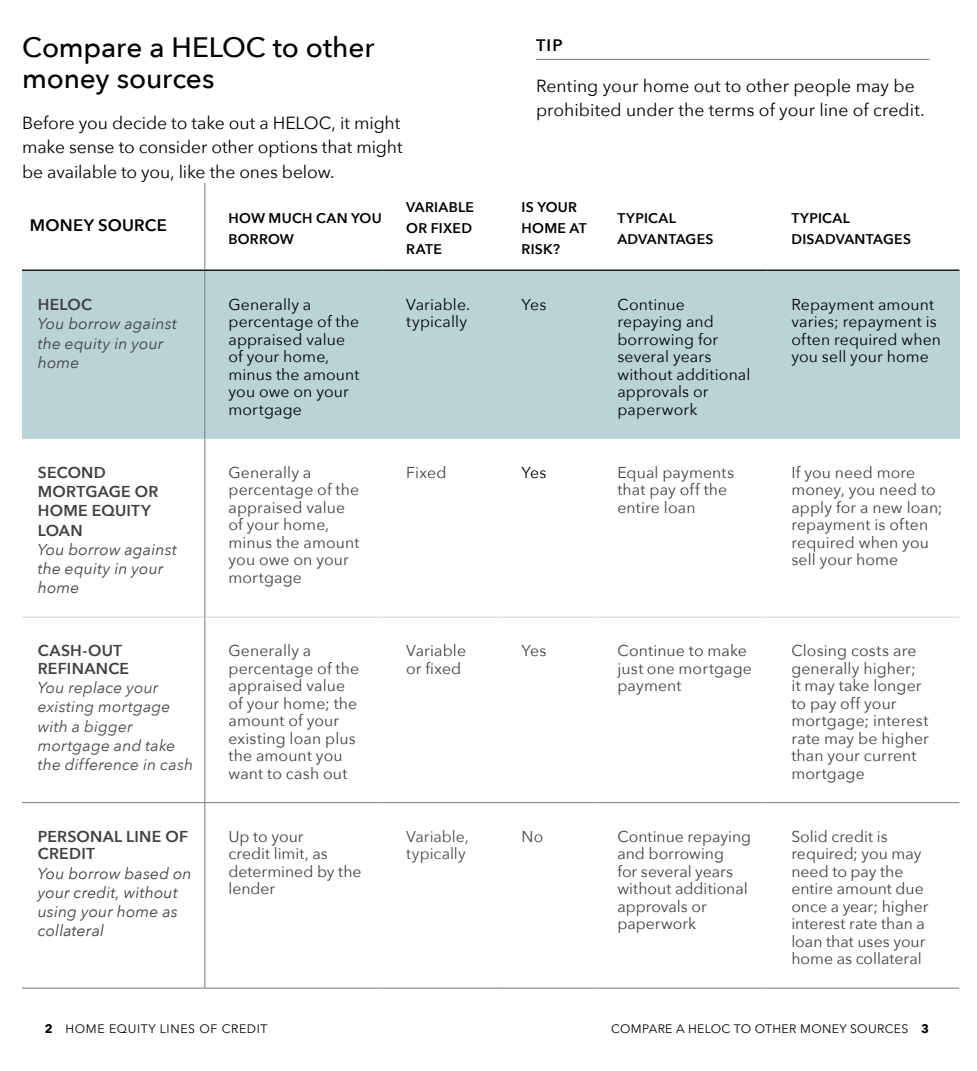
<style>
.page{position:relative;width:977px;height:1071px;background:#fff}
.page>*{position:absolute;margin:0;border:0;box-sizing:border-box;transform-origin:0 0}
.t1{font:500 28px/31.5px "Avenir Next";letter-spacing:-.005em;color:#000}
.t2{font:17.5px/24.5px "Avenir Next";color:#000}
.t3{font:600 16.62px "Avenir Next";letter-spacing:.015em;color:#000}
.t4{font:15.75px/17.5px "Avenir Next";letter-spacing:.005em;color:#414042}
.t5{font:15.75px/17.5px "Avenir Next";letter-spacing:.01em;color:#000}
.t6{font:italic 15.75px/19.2px "Avenir Next";letter-spacing:.01em;color:#414042}
.t7{font:italic 15.75px/19.2px "Avenir Next";letter-spacing:.01em;color:#48484a}
.t8{font:600 15.75px/17.5px "Avenir Next";letter-spacing:.015em;color:#414042}
.t9{font:15.75px/17.5px "Avenir Next";color:#48484a}
.t10{font:600 14px/21px "Avenir Next";letter-spacing:.02em;color:#000}
.t11{font:12.25px "Avenir Next";letter-spacing:.025em;color:#000}
.t12{font:12.25px "Avenir Next";letter-spacing:.05em;color:#000}
.s1{font-weight:600;font-style:normal}
.s2{font-weight:700}
</style>
<div class="page">
<hr style="left:536px;top:59px;width:393px;height:1px;background:#77787b">
<hr style="left:204px;top:617px;width:1px;height:185px;background:#77787b">
<hr style="left:22px;top:617px;width:183px;height:1px;background:#d1d3d4">
<hr style="left:205px;top:617px;width:177px;height:1px;background:#d1d3d4">
<hr style="left:382px;top:617px;width:116px;height:1px;background:#d1d3d4">
<hr style="left:498px;top:617px;width:95px;height:1px;background:#d1d3d4">
<hr style="left:593px;top:617px;width:174px;height:1px;background:#d1d3d4">
<hr style="left:767px;top:617px;width:192px;height:1px;background:#d1d3d4">
<div style="left:205px;top:270px;width:177px;height:169px;background:#bad3d6"></div>
<div style="left:22px;top:270px;width:183px;height:169px;background:#bad3d6"></div>
<hr style="left:22px;top:438px;width:183px;height:1px;background:#d1d3d4">
<hr style="left:204px;top:271px;width:1px;height:168px;background:#77787b">
<hr style="left:22px;top:270px;width:183px;height:1px;background:#000">
<hr style="left:204px;top:183px;width:1px;height:87px;background:#77787b">
<div style="left:382px;top:270px;width:116px;height:169px;background:#bad3d6"></div>
<hr style="left:205px;top:270px;width:177px;height:1px;background:#000">
<div style="left:498px;top:270px;width:95px;height:169px;background:#bad3d6"></div>
<hr style="left:382px;top:270px;width:116px;height:1px;background:#000">
<div style="left:593px;top:270px;width:174px;height:169px;background:#bad3d6"></div>
<hr style="left:498px;top:270px;width:95px;height:1px;background:#000">
<div style="left:767px;top:270px;width:192px;height:169px;background:#bad3d6"></div>
<hr style="left:593px;top:270px;width:174px;height:1px;background:#000">
<hr style="left:767px;top:270px;width:192px;height:1px;background:#000">
<hr style="left:22px;top:802px;width:183px;height:1px;background:#77787b">
<hr style="left:205px;top:802px;width:177px;height:1px;background:#77787b">
<hr style="left:382px;top:802px;width:116px;height:1px;background:#77787b">
<hr style="left:498px;top:802px;width:95px;height:1px;background:#77787b">
<hr style="left:593px;top:802px;width:174px;height:1px;background:#77787b">
<hr style="left:767px;top:802px;width:192px;height:1px;background:#77787b">
<hr style="left:22px;top:988px;width:183px;height:1px;background:#77787b">
<hr style="left:205px;top:988px;width:177px;height:1px;background:#77787b">
<hr style="left:382px;top:988px;width:116px;height:1px;background:#77787b">
<hr style="left:498px;top:988px;width:95px;height:1px;background:#77787b">
<hr style="left:593px;top:988px;width:174px;height:1px;background:#77787b">
<hr style="left:767px;top:988px;width:192px;height:1px;background:#77787b">
<hr style="left:204px;top:439px;width:1px;height:178px;background:#77787b">
<hr style="left:204px;top:803px;width:1px;height:185px;background:#77787b">
<hr style="left:205px;top:438px;width:177px;height:1px;background:#d1d3d4">
<hr style="left:382px;top:438px;width:116px;height:1px;background:#d1d3d4">
<hr style="left:498px;top:438px;width:95px;height:1px;background:#d1d3d4">
<hr style="left:593px;top:438px;width:174px;height:1px;background:#d1d3d4">
<hr style="left:767px;top:438px;width:192px;height:1px;background:#d1d3d4">
<h2 class="t1" style="left:22px;top:31px;width:354px">Compare a HELOC to other money sources</h2>
<p class="t2" style="left:22px;top:110px;width:382px">Before you decide to take out a HELOC, it might make sense to consider other options that might be available to you, like the ones below.</p>
<p class="t3" style="left:30px;top:211px;width:138px">MONEY SOURCE</p>
<p class="t10" style="left:228px;top:207px;width:155px">HOW MUCH CAN YOU<br>BORROW</p>
<p class="t10" style="left:406px;top:197px;width:69px">VARIABLE<br>OR FIXED<br>RATE</p>
<p class="t10" style="left:521px;top:197px;width:67px">IS YOUR<br>HOME AT<br>RISK?</p>
<p class="t10" style="left:617px;top:207px;width:98px">TYPICAL<br>ADVANTAGES</p>
<p class="t10" style="left:791px;top:207px;width:121px">TYPICAL<br>DISADVANTAGES</p>
<p class="t3" style="left:536px;top:31px;width:28px">TIP</p>
<p class="t2" style="left:536px;top:72px;width:390px">Renting your home out to other people may be prohibited under the terms of your line of credit.</p>
<p class="t6" style="left:38px;top:294px;width:141px"><span class="s1">HELOC<br></span>You borrow against the equity in your home</p>
<p class="t5" style="left:228px;top:295px;width:132px">Generally a percentage of the appraised value of your home, minus the amount you owe on your mortgage</p>
<p class="t5" style="left:406px;top:295px;width:65px">Variable. typically</p>
<p class="t5" style="left:521px;top:295px;width:26px">Yes</p>
<p class="t5" style="left:617px;top:295px;width:134px">Continue repaying and borrowing for several years without additional approvals or paperwork</p>
<p class="t5" style="left:791px;top:295px;width:151px">Repayment amount varies; repayment is often required when you sell your home</p>
<p class="t6" style="left:38px;top:462px;width:141px"><span class="s1">SECOND<br>MORTGAGE OR<br>HOME EQUITY<br>LOAN<br></span>You borrow against the equity in your home</p>
<p class="t4" style="left:228px;top:463px;width:132px">Generally a percentage of the appraised value of your home, minus the amount you owe on your mortgage</p>
<p class="t4" style="left:406px;top:463px;width:42px">Fixed</p>
<p class="t5" style="left:521px;top:463px;width:26px">Yes</p>
<p class="t4" style="left:617px;top:463px;width:118px">Equal payments that pay off the entire loan</p>
<p class="t4" style="left:791px;top:463px;width:153px">If you need more money, you need to apply for a new loan; repayment is often required when you sell your home</p>
<p class="t8" style="left:38px;top:642px;width:93px">CASH-OUT<br>REFINANCE</p>
<p class="t7" style="left:38px;top:677px;width:157px">You replace your existing mortgage with a bigger mortgage and take the difference in cash</p>
<p class="t8" style="left:38px;top:827px;width:152px">PERSONAL LINE OF<br>CREDIT</p>
<p class="t6" style="left:38px;top:863px;width:155px">You borrow based on your credit, without using your home as collateral</p>
<p class="t4" style="left:228px;top:642px;width:132px">Generally a percentage of the appraised value of your home; the amount of your existing loan plus the amount you want to cash out</p>
<p class="t4" style="left:406px;top:641px;width:61px">Variable or fixed</p>
<p class="t4" style="left:521px;top:641px;width:26px">Yes</p>
<p class="t4" style="left:617px;top:641px;width:136px">Continue to make just one mortgage payment</p>
<p class="t4" style="left:791px;top:641px;width:139px">Closing costs are generally higher; it may take longer to pay off your mortgage; interest rate may be higher than your current mortgage</p>
<p class="t4" style="left:228px;top:827px;width:135px">Up to your<br>credit limit, as determined by the lender</p>
<p class="t9" style="left:406px;top:827px;width:64px">Variable, typically</p>
<p class="t9" style="left:521px;top:827px;width:23px">No</p>
<p class="t4" style="left:617px;top:827px;width:135px">Continue repaying and borrowing<br>for several years without additional approvals or paperwork</p>
<p class="t4" style="left:791px;top:827px;width:139px">Solid credit is required; you may need to pay the entire amount due once a year; higher interest rate than a loan that uses your home as collateral</p>
<p class="t12" style="left:45px;top:1018px;width:224px"><span class="s2">2</span> HOME EQUITY LINES OF CREDIT</p>
<p class="t11" style="left:611px;top:1018px;width:319px">COMPARE A HELOC TO OTHER MONEY SOURCES <span class="s2">3</span></p>
</div>
